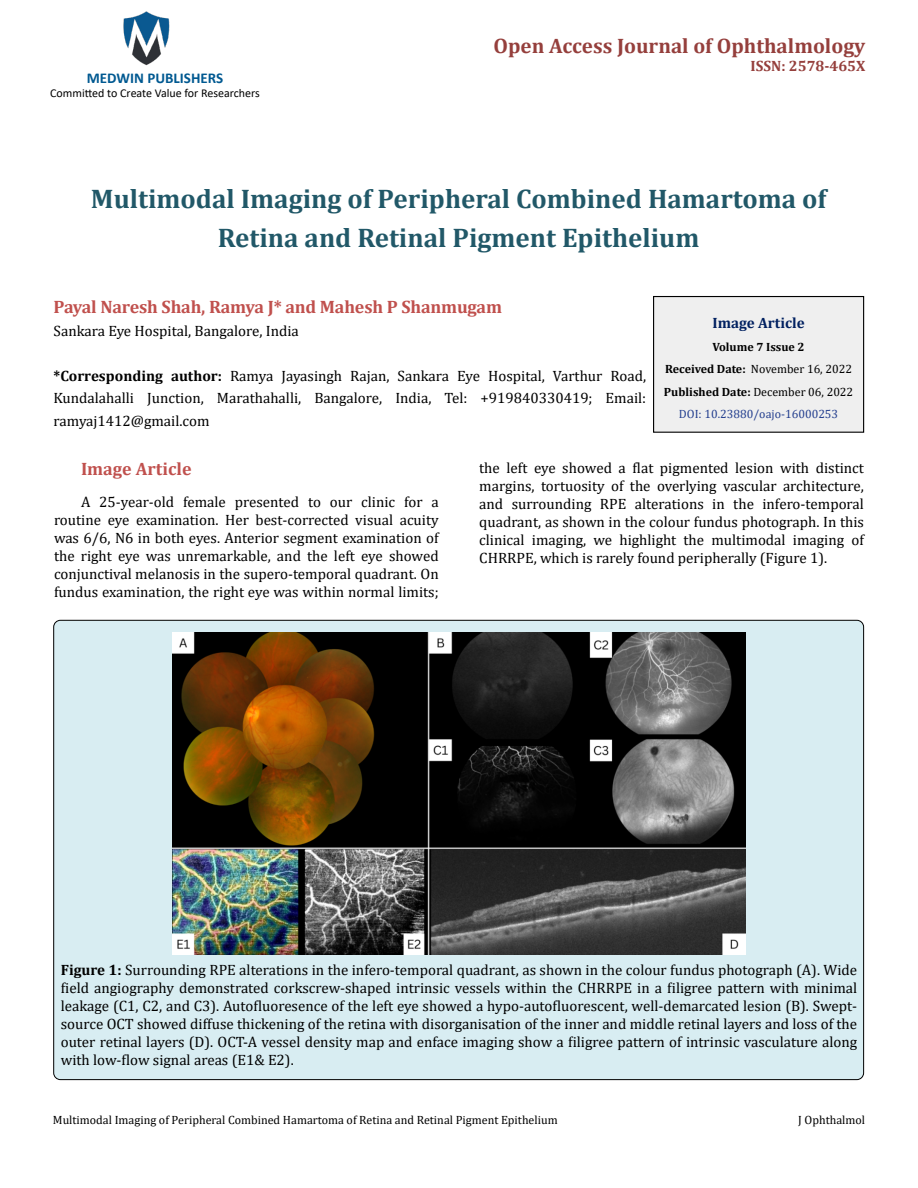
<style>
.page{position:relative;width:918px;height:1188px;background:#fff}
.page>*{position:absolute;margin:0;border:0;box-sizing:border-box;transform-origin:0 0}
.t1{font:700 27px/39px "Cambria";color:#215868;text-align:center}
.t2{font:700 21px "Cambria";color:#953f3c}
.t3{font:700 18px "Cambria";letter-spacing:-.01em;color:#c0504d}
.t4{font:15px/18px "Cambria";color:#000;text-align:justify}
.t5{font:700 15px "Calibri";color:#005991}
.t6{font:700 15px "Cambria";color:#953f3c}
.t7{font:700 15px "Cambria";color:#002060}
.t8{font:700 12px/22.5px "Cambria";color:#000;text-align:center}
.t9{font:12px "Cambria";color:#000}
.t10{font:12px "Calibri";color:#000}
.s1{font-weight:700}
.s2{font-weight:400}
.s3{font-weight:400;color:#25408f}
</style>
<div class="page">
<img style="left:123px;top:11px;width:47px;height:55px">
<div style="left:54px;top:620px;width:810px;height:460px;background:#d8edf2;border-radius:7px"></div>
<div style="left:654px;top:297px;width:210px;height:135px;background:#efefef"></div>
<div style="left:653px;top:296px;width:211px;height:137px;border:1px solid #000"></div>
<img style="left:173px;top:633px;width:572px;height:321px">
<p class="t5" style="left:87px;top:67px;width:138px">MEDWIN PUBLISHERS</p>
<p class="t10" style="left:50px;top:85px;width:211px">Committed to Create Value for Researchers</p>
<h2 class="t2" style="left:494px;top:31px;width:373px">Open Access Journal of Ophthalmology</h2>
<p class="t6" style="left:751px;top:55px;width:116px">ISSN: 2578-465X</p>
<h1 class="t1" style="left:91px;top:179px;width:737px">Multimodal Imaging of Peripheral Combined Hamartoma of<br>Retina and Retinal Pigment Epithelium</h1>
<p class="t3" style="left:54px;top:295px;width:450px">Payal Naresh Shah, Ramya J* and Mahesh P Shanmugam</p>
<p class="t4" style="left:54px;top:322px;width:247px">Sankara Eye Hospital, Bangalore, India</p>
<p class="t4" style="left:54px;top:364px;width:594px;line-height:22.5px"><span class="s1">*Corresponding author:</span> Ramya Jayasingh Rajan, Sankara Eye Hospital, Varthur Road, Kundalahalli Junction, Marathahalli, Bangalore, India, Tel: +919840330419; Email: ramyaj1412@gmail.com</p>
<p class="t7" style="left:713px;top:313px;width:94px">Image Article</p>
<p class="t8" style="left:664px;top:335px;width:191px">Volume 7 Issue 2<br>Received Date: <span class="s2">November 16, 2022<br></span>Published Date: <span class="s2">December 06, 2022<br></span><span class="s3">DOI: 10.23880/oajo-16000253</span></p>
<p class="t3" style="left:81px;top:456px;width:112px">Image Article</p>
<p class="t4" style="left:54px;top:492px;width:386px;text-indent:27px">A 25-year-old female presented to our clinic for a routine eye examination. Her best-corrected visual acuity was 6/6, N6 in both eyes. Anterior segment examination of the right eye was unremarkable, and the left eye showed conjunctival melanosis in the supero-temporal quadrant. On fundus examination, the right eye was within normal limits;</p>
<p class="t4" style="left:479px;top:459px;width:386px">the left eye showed a flat pigmented lesion with distinct margins, tortuosity of the overlying vascular architecture, and surrounding RPE alterations in the infero-temporal quadrant, as shown in the colour fundus photograph. In this clinical imaging, we highlight the multimodal imaging of CHRRPE, which is rarely found peripherally (Figure 1).</p>
<p class="t4" style="left:61px;top:960px;width:798px"><span class="s1">Figure 1:</span> Surrounding RPE alterations in the infero-temporal quadrant, as shown in the colour fundus photograph (A). Wide field angiography demonstrated corkscrew-shaped intrinsic vessels within the CHRRPE in a filigree pattern with minimal leakage (C1, C2, and C3). Autofluoresence of the left eye showed a hypo-autofluorescent, well-demarcated lesion (B). Swept&shy;source OCT showed diffuse thickening of the retina with disorganisation of the inner and middle retinal layers and loss of the outer retinal layers (D). OCT-A vessel density map and enface imaging show a filigree pattern of intrinsic vasculature along with low-flow signal areas (E1&amp; E2).</p>
<p class="t9" style="left:53px;top:1113px;width:506px">Multimodal Imaging of Peripheral Combined Hamartoma of Retina and Retinal Pigment Epithelium</p>
<p class="t9" style="left:798px;top:1113px;width:68px">J Ophthalmol</p>
</div>
